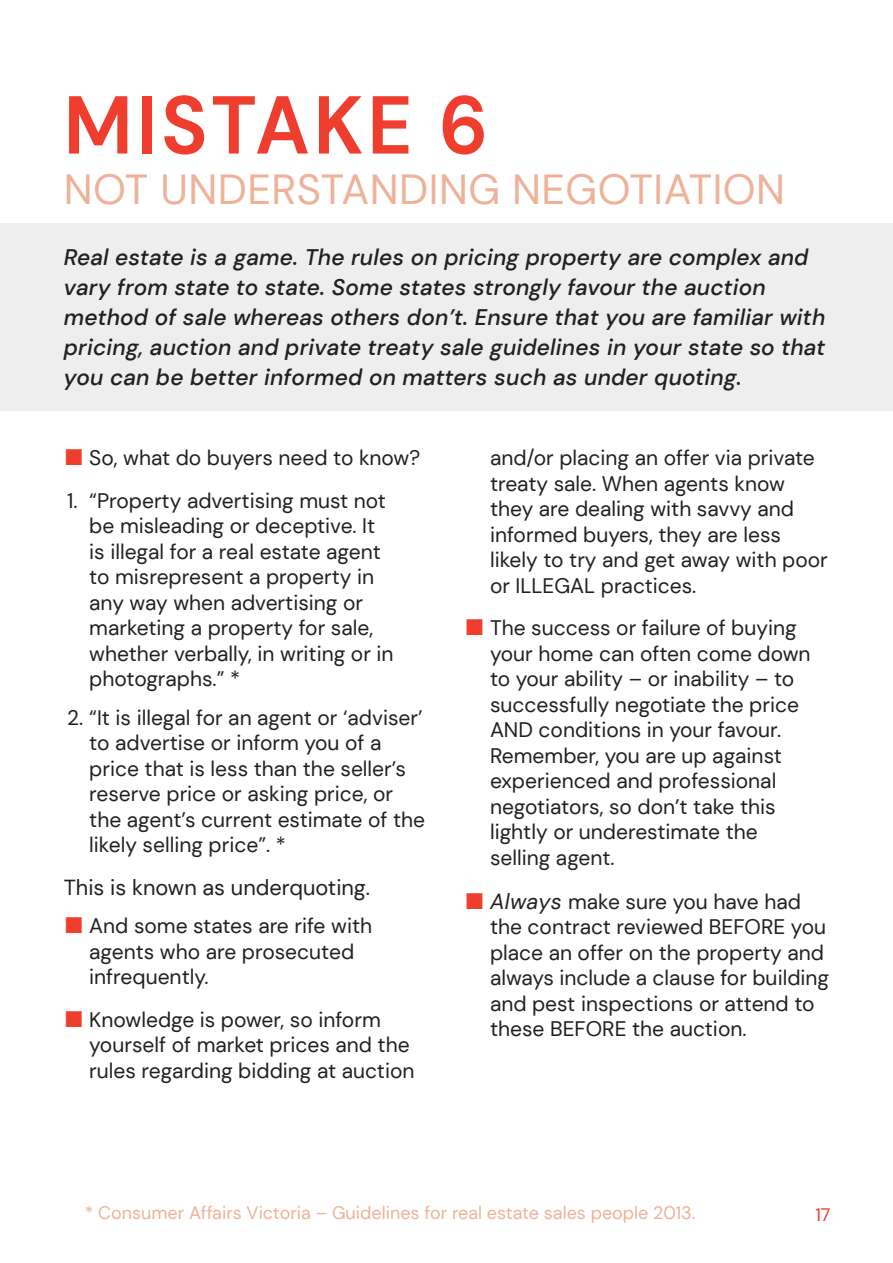
<style>
.page{position:relative;width:893px;height:1263px;background:#fff}
.page>*{position:absolute;margin:0;border:0;box-sizing:border-box;transform-origin:0 0}
.t1{font:700 81.9px "DM Sans";letter-spacing:.05em;color:#ef3e2e;scale:.95 1}
.t2{font:42px "DM Sans";letter-spacing:.01em;color:#edb299}
.t3{font:italic 500 22.5px/30px "DM Sans";letter-spacing:.01em;color:#231f20}
.t4{font:21.75px "DM Sans";color:#231f20}
.t5{font:21px/25.5px "DM Sans";color:#231f20}
.t6{font:18px "DM Sans";color:#edb299}
.t7{font:18px "DM Sans";color:#ef3e2e}
.s1{font-family:"Alright Sans";font-weight:300;font-size:22.5px;color:#ef3e2e}
.s2{font-style:italic;font-size:21.75px}
</style>
<div class="page">
<hr style="left:0;top:0;width:1px;height:1263px;background:#fae9e0">
<div style="left:0;top:223px;width:893px;height:187px;background:#eeeeef"></div>
<h1 class="t1" style="left:64px;top:74px;width:448px">MISTAKE 6</h1>
<h2 class="t2" style="left:64px;top:163px;width:723px">NOT UNDERSTANDING NEGOTIATION</h2>
<p class="t3" style="left:64px;top:242px;width:763px">Real estate is a game. The rules on pricing property are complex and vary from state to state. Some states strongly favour the auction method of sale whereas others don’t. Ensure that you are familiar with pricing, auction and private treaty sale guidelines in your state so that you can be better informed on matters such as under quoting.</p>
<p class="t5" style="left:64px;top:445px;width:358px"><span class="s1">■</span> So, what do buyers need to know?</p>
<p class="t5" style="left:89px;top:488px;width:306px;text-indent:-22px">1. “Property advertising must not be misleading or deceptive. It is illegal for a real estate agent to misrepresent a property in any way when advertising or marketing a property for sale, whether verbally, in writing or in photographs.” *</p>
<p class="t5" style="left:89px;top:704px;width:337px;text-indent:-22px">2. “It is illegal for an agent or ‘adviser’ to advertise or inform you of a price that is less than the seller’s reserve price or asking price, or the agent’s current estimate of the likely selling price”. *</p>
<p class="t4" style="left:64px;top:874px;width:308px">This is known as underquoting.</p>
<p class="t5" style="left:89px;top:913px;width:284px;text-indent:-26px"><span class="s1">■</span> And some states are rife with agents who are prosecuted infrequently.</p>
<p class="t5" style="left:89px;top:1006px;width:327px;text-indent:-26px"><span class="s1">■</span> Knowledge is power, so inform yourself of market prices and the rules regarding bidding at auction</p>
<p class="t5" style="left:490px;top:445px;width:339px">and/or placing an offer via private treaty sale. When agents know they are dealing with savvy and informed buyers, they are less likely to try and get away with poor or ILLEGAL practices.</p>
<p class="t5" style="left:490px;top:615px;width:322px;text-indent:-26px"><span class="s1">■</span> The success or failure of buying your home can often come down to your ability – or inability – to successfully negotiate the price<br>AND conditions in your favour.<br>Remember, you are up against experienced and professional negotiators, so don’t take this lightly or underestimate the selling agent.</p>
<p class="t5" style="left:490px;top:889px;width:341px;text-indent:-26px"><span class="s1">■</span> <span class="s2">Always</span> make sure you have had the contract reviewed BEFORE you place an offer on the property and always include a clause for building and pest inspections or attend to these BEFORE the auction.</p>
<p class="t6" style="left:85px;top:1202px;width:612px">* Consumer Affairs Victoria – Guidelines for real estate sales people 2013.</p>
<p class="t7" style="left:815px;top:1204px;width:17px">17</p>
</div>
